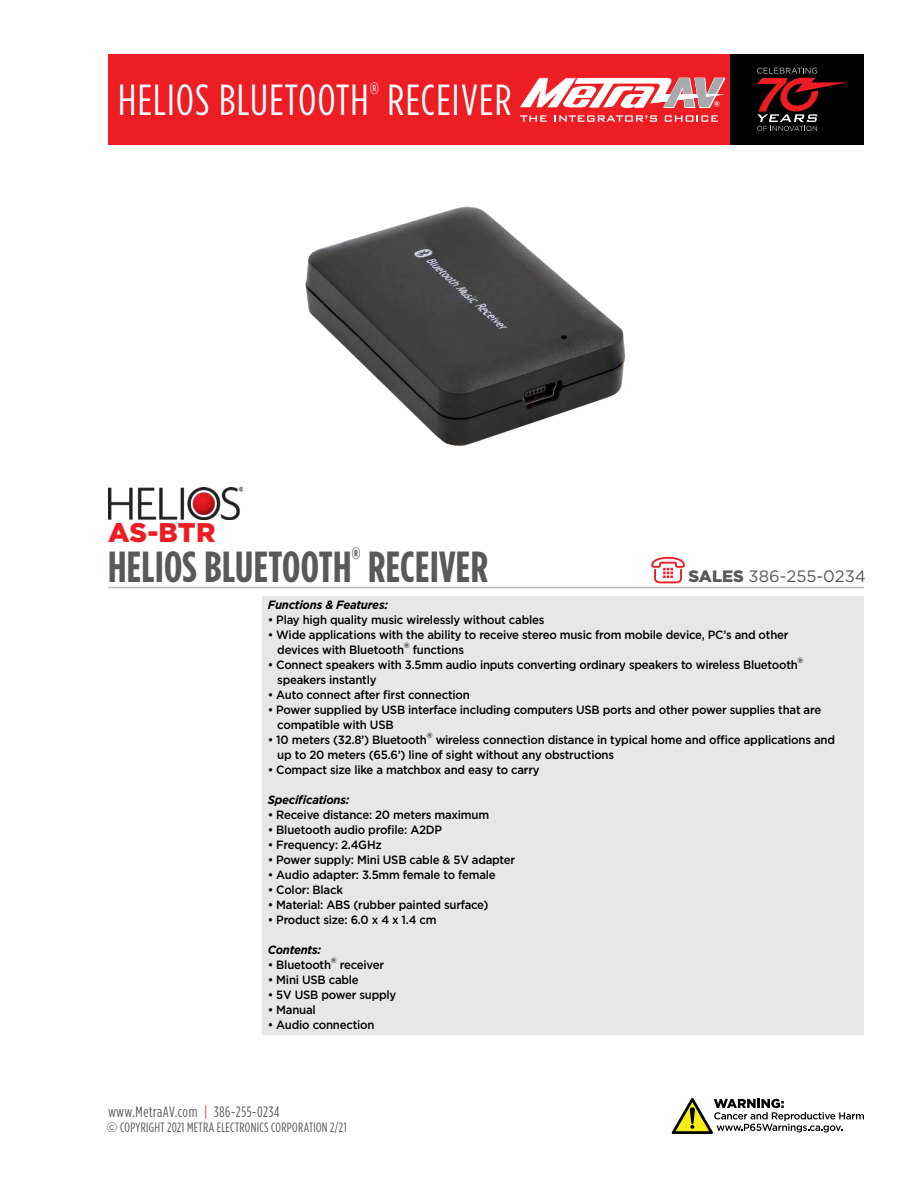
<style>
.page{position:relative;width:918px;height:1188px;background:#fff}
.page>*{position:absolute;margin:0;border:0;box-sizing:border-box;transform-origin:0 0}
.t1{font:43.5px "Gotham Condensed";letter-spacing:.03em;color:#fff}
.t2{font:700 43.5px "Gotham Condensed";letter-spacing:.01em;color:#58595b}
.t3{font:900 27px "Gotham";color:#ed1d24}
.t4{font:16.5px "Gotham";color:#58595b}
.t5{font:16.5px "Gotham Condensed";color:#fff}
.t6{font:700 16.5px "Gotham Condensed";color:#58595b}
.t7{font:15px "Gotham Condensed";letter-spacing:.04em;color:#58595b}
.t8{font:13.5px "Gotham Condensed";letter-spacing:.02em;color:#58595b}
.t9{font:500 12px/15px "Gotham";letter-spacing:-.02em;color:#000;scale:.95 1}
.t10{font:italic 700 12px "Gotham";letter-spacing:-.02em;color:#000;scale:.95 1}
.t11{font:500 7.5px "Gotham";color:#000;scale:.95 1}
.s1{font-weight:900}
.s2{color:#ed1d24}
.s3{font-family:"Gotham"}
</style>
<div class="page">
<div style="left:108px;top:54px;width:756px;height:91px;background:#ed1d24"></div>
<div style="left:730px;top:54px;width:134px;height:91px;background:#000"></div>
<svg style="left:756px;top:68px;width:91px;height:63px"></svg>
<hr style="left:108px;top:587px;width:756px;height:1px;background:#babcbe">
<svg style="left:651px;top:557px;width:34px;height:26px"></svg>
<div style="left:262px;top:596px;width:602px;height:439px;background:#e6e7e8"></div>
<img style="left:305px;top:116px;width:360px;height:330px">
<img style="left:108px;top:488px;width:134px;height:32px">
<svg style="left:520px;top:115px;width:27px;height:7px"></svg>
<svg style="left:554px;top:115px;width:103px;height:7px"></svg>
<svg style="left:665px;top:115px;width:53px;height:7px"></svg>
<svg style="left:520px;top:77px;width:205px;height:32px"></svg>
<svg style="left:672px;top:1098px;width:192px;height:36px"></svg>
<h3 class="t5" style="left:370px;top:79px;width:10px">®</h3>
<h1 class="t1" style="left:118px;top:76px;width:395px">HELIOS BLUETOOTH RECEIVER</h1>
<h2 class="t3" style="left:108px;top:517px;width:109px">AS-BTR</h2>
<h3 class="t6" style="left:352px;top:544px;width:10px">®</h3>
<h1 class="t2" style="left:108px;top:542px;width:382px">HELIOS BLUETOOTH RECEIVER</h1>
<h3 class="t4" style="left:688px;top:567px;width:179px"><span class="s1">SALES</span> 386-255-0234</h3>
<p class="t10" style="left:268px;top:598px;width:128px">Functions &amp; Features:</p>
<p class="t9" style="left:268px;top:612px;width:293px">• Play high quality music wirelessly without cables</p>
<p class="t9" style="left:277px;top:627px;width:540px;text-indent:-10px">• Wide applications with the ability to receive stereo music from mobile device, PC’s and other devices with Bluetooth</p>
<p class="t11" style="left:404px;top:641px;width:8px">®</p>
<p class="t9" style="left:413px;top:642px;width:56px">functions</p>
<p class="t9" style="left:268px;top:657px;width:560px">• Connect speakers with 3.5mm audio inputs converting ordinary speakers to wireless Bluetooth</p>
<p class="t11" style="left:798px;top:656px;width:8px">®</p>
<p class="t9" style="left:277px;top:672px;width:106px">speakers instantly</p>
<p class="t9" style="left:268px;top:687px;width:214px">• Auto connect after first connection</p>
<p class="t9" style="left:277px;top:702px;width:574px;text-indent:-10px">• Power supplied by USB interface including computers USB ports and other power supplies that are compatible with USB</p>
<p class="t9" style="left:268px;top:732px;width:169px">• 10 meters (32.8’) Bluetooth</p>
<p class="t11" style="left:427px;top:731px;width:8px">®</p>
<p class="t9" style="left:277px;top:732px;width:589px;text-indent:158px">wireless connection distance in typical home and office applications and up to 20 meters (65.6’) line of sight without any obstructions</p>
<p class="t9" style="left:268px;top:762px;width:288px">• Compact size like a matchbox and easy to carry</p>
<p class="t10" style="left:268px;top:793px;width:88px">Specifications:</p>
<p class="t9" style="left:268px;top:807px;width:235px">• Receive distance: 20 meters maximum</p>
<p class="t9" style="left:268px;top:822px;width:185px">• Bluetooth audio profile: A2DP</p>
<p class="t9" style="left:268px;top:837px;width:122px">• Frequency: 2.4GHz</p>
<p class="t9" style="left:268px;top:852px;width:262px">• Power supply: Mini USB cable &amp; 5V adapter</p>
<p class="t9" style="left:268px;top:867px;width:242px">• Audio adapter: 3.5mm female to female</p>
<p class="t9" style="left:268px;top:882px;width:81px">• Color: Black</p>
<p class="t9" style="left:268px;top:897px;width:234px">• Material: ABS (rubber painted surface)</p>
<p class="t9" style="left:268px;top:912px;width:179px">• Product size: 6.0 x 4 x 1.4 cm</p>
<p class="t10" style="left:268px;top:943px;width:58px">Contents:</p>
<p class="t9" style="left:268px;top:957px;width:68px">• Bluetooth</p>
<p class="t11" style="left:331px;top:956px;width:8px">®</p>
<p class="t9" style="left:340px;top:957px;width:48px">receiver</p>
<p class="t9" style="left:268px;top:972px;width:97px">• Mini USB cable</p>
<p class="t9" style="left:268px;top:987px;width:137px">• 5V USB power supply</p>
<p class="t9" style="left:268px;top:1002px;width:52px">• Manual</p>
<p class="t9" style="left:268px;top:1017px;width:114px">• Audio connection</p>
<p class="t7" style="left:108px;top:1104px;width:173px">www.MetraAV.com <span class="s2">|</span> 386-255-0234</p>
<p class="t8" style="left:106px;top:1120px;width:242px"><span class="s3">©</span> COPYRIGHT 2021 METRA ELECTRONICS CORPORATION 2/21</p>
</div>
